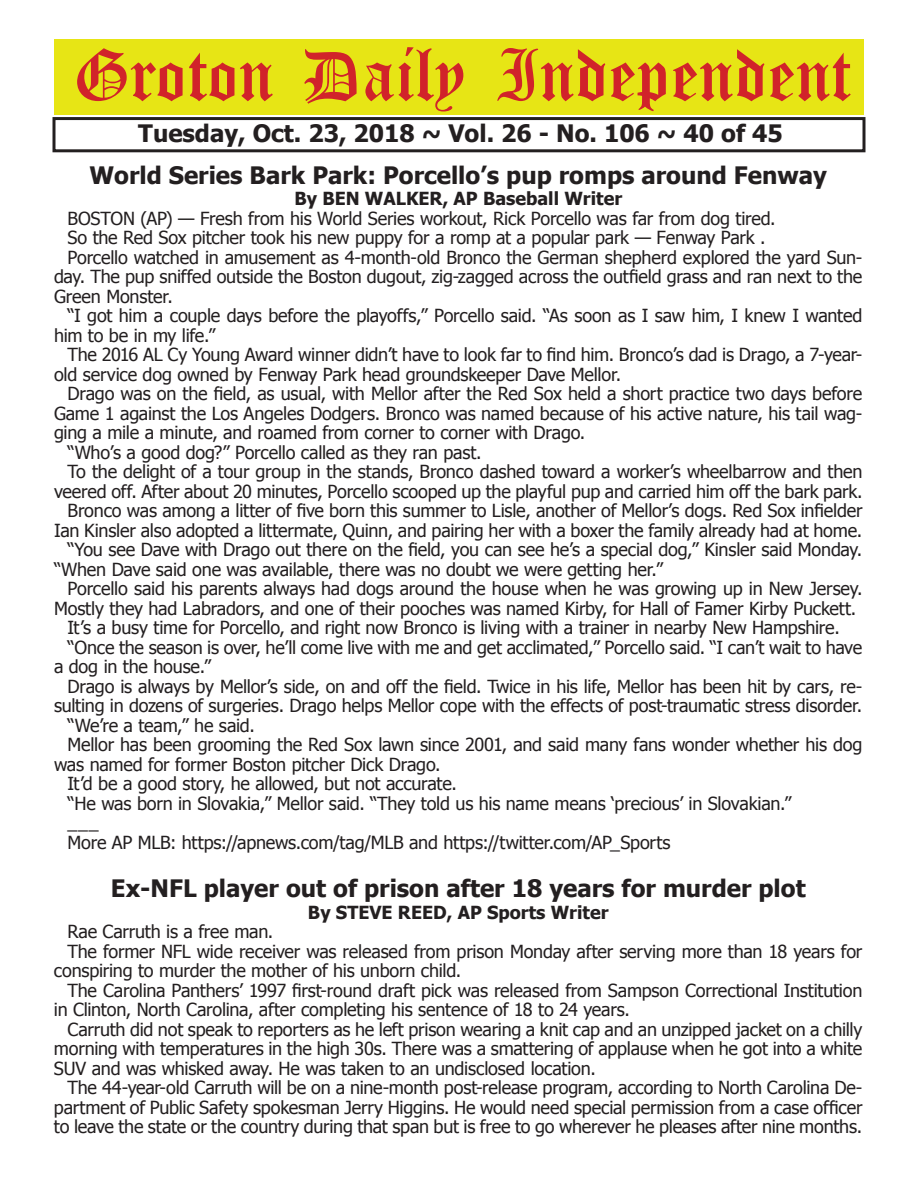
<style>
.page{position:relative;width:918px;height:1188px;background:#fff}
.page>*{position:absolute;margin:0;border:0;box-sizing:border-box;transform-origin:0 0}
.t1{font:54px "Old English Five";color:#d1232a}
.t2{font:700 24px "Tahoma";color:#231f20}
.t3{font:18px "Tahoma";letter-spacing:-.01em;color:#231f20}
.t4{font:700 18px "Tahoma";color:#231f20}
</style>
<div class="page">
<div style="left:52px;top:117px;width:814px;height:35px;border:3px solid #231f20"></div>
<div style="left:54px;top:40px;width:810px;height:75px;background:#e7e515"></div>
<h1 class="t1" style="left:73px;top:50px;width:779px">Groton Daily Independent</h1>
<h2 class="t2" style="left:138px;top:116px;width:646px">Tuesday, Oct. 23, 2018 ~ Vol. 26 - No. 106 ~ 40 of 45</h2>
<h2 class="t2" style="left:90px;top:158px;width:739px">World Series Bark Park: Porcello’s pup romps around Fenway</h2>
<p class="t4" style="left:294px;top:186px;width:329px">By BEN WALKER, AP Baseball Writer</p>
<p class="t3" style="left:68px;top:206px;width:710px">BOSTON (AP) — Fresh from his World Series workout, Rick Porcello was far from dog tired.</p>
<p class="t3" style="left:68px;top:226px;width:700px">So the Red Sox pitcher took his new puppy for a romp at a popular park — Fenway Park .</p>
<p class="t3" style="left:68px;top:245px;width:796px">Porcello watched in amusement as 4-month-old Bronco the German shepherd explored the yard Sun-</p>
<p class="t3" style="left:54px;top:265px;width:810px">day. The pup sniffed outside the Boston dugout, zig-zagged across the outfield grass and ran next to the</p>
<p class="t3" style="left:54px;top:284px;width:120px">Green Monster.</p>
<p class="t3" style="left:68px;top:304px;width:796px">“I got him a couple days before the playoffs,” Porcello said. “As soon as I saw him, I knew I wanted</p>
<p class="t3" style="left:54px;top:323px;width:163px">him to be in my life.”</p>
<p class="t3" style="left:68px;top:343px;width:796px">The 2016 AL Cy Young Award winner didn’t have to look far to find him. Bronco’s dad is Drago, a 7-year-</p>
<p class="t3" style="left:54px;top:362px;width:569px">old service dog owned by Fenway Park head groundskeeper Dave Mellor.</p>
<p class="t3" style="left:68px;top:382px;width:796px">Drago was on the field, as usual, with Mellor after the Red Sox held a short practice two days before</p>
<p class="t3" style="left:54px;top:401px;width:810px">Game 1 against the Los Angeles Dodgers. Bronco was named because of his active nature, his tail wag-</p>
<p class="t3" style="left:54px;top:421px;width:533px">ging a mile a minute, and roamed from corner to corner with Drago.</p>
<p class="t3" style="left:68px;top:440px;width:416px">“Who’s a good dog?” Porcello called as they ran past.</p>
<p class="t3" style="left:68px;top:460px;width:797px">To the delight of a tour group in the stands, Bronco dashed toward a worker’s wheelbarrow and then</p>
<p class="t3" style="left:54px;top:479px;width:810px">veered off. After about 20 minutes, Porcello scooped up the playful pup and carried him off the bark park.</p>
<p class="t3" style="left:68px;top:499px;width:797px">Bronco was among a litter of five born this summer to Lisle, another of Mellor’s dogs. Red Sox infielder</p>
<p class="t3" style="left:54px;top:518px;width:810px">Ian Kinsler also adopted a littermate, Quinn, and pairing her with a boxer the family already had at home.</p>
<p class="t3" style="left:68px;top:538px;width:796px">“You see Dave with Drago out there on the field, you can see he’s a special dog,” Kinsler said Monday.</p>
<p class="t3" style="left:54px;top:557px;width:610px">“When Dave said one was available, there was no doubt we were getting her.”</p>
<p class="t3" style="left:68px;top:577px;width:797px">Porcello said his parents always had dogs around the house when he was growing up in New Jersey.</p>
<p class="t3" style="left:54px;top:596px;width:804px">Mostly they had Labradors, and one of their pooches was named Kirby, for Hall of Famer Kirby Puckett.</p>
<p class="t3" style="left:68px;top:616px;width:774px">It’s a busy time for Porcello, and right now Bronco is living with a trainer in nearby New Hampshire.</p>
<p class="t3" style="left:68px;top:635px;width:796px">“Once the season is over, he’ll come live with me and get acclimated,” Porcello said. “I can’t wait to have</p>
<p class="t3" style="left:54px;top:655px;width:159px">a dog in the house.”</p>
<p class="t3" style="left:68px;top:674px;width:796px">Drago is always by Mellor’s side, on and off the field. Twice in his life, Mellor has been hit by cars, re-</p>
<p class="t3" style="left:54px;top:694px;width:810px">sulting in dozens of surgeries. Drago helps Mellor cope with the effects of post-traumatic stress disorder.</p>
<p class="t3" style="left:68px;top:713px;width:189px">“We’re a team,” he said.</p>
<p class="t3" style="left:68px;top:733px;width:796px">Mellor has been grooming the Red Sox lawn since 2001, and said many fans wonder whether his dog</p>
<p class="t3" style="left:54px;top:752px;width:388px">was named for former Boston pitcher Dick Drago.</p>
<p class="t3" style="left:68px;top:772px;width:391px">It’d be a good story, he allowed, but not accurate.</p>
<p class="t3" style="left:68px;top:791px;width:725px">“He was born in Slovakia,” Mellor said. “They told us his name means ‘precious’ in Slovakian.”</p>
<p class="t3" style="left:68px;top:811px;width:33px">___</p>
<p class="t3" style="left:68px;top:830px;width:604px">More AP MLB: https://apnews.com/tag/MLB and https://twitter.com/AP_Sports</p>
<h2 class="t2" style="left:111px;top:872px;width:696px">Ex-NFL player out of prison after 18 years for murder plot</h2>
<p class="t4" style="left:308px;top:900px;width:302px">By STEVE REED, AP Sports Writer</p>
<p class="t3" style="left:67px;top:920px;width:207px">Rae Carruth is a free man.</p>
<p class="t3" style="left:67px;top:939px;width:796px">The former NFL wide receiver was released from prison Monday after serving more than 18 years for</p>
<p class="t3" style="left:54px;top:959px;width:409px">conspiring to murder the mother of his unborn child.</p>
<p class="t3" style="left:67px;top:978px;width:796px">The Carolina Panthers’ 1997 first-round draft pick was released from Sampson Correctional Institution</p>
<p class="t3" style="left:54px;top:998px;width:578px">in Clinton, North Carolina, after completing his sentence of 18 to 24 years.</p>
<p class="t3" style="left:67px;top:1017px;width:796px">Carruth did not speak to reporters as he left prison wearing a knit cap and an unzipped jacket on a chilly</p>
<p class="t3" style="left:54px;top:1037px;width:810px">morning with temperatures in the high 30s. There was a smattering of applause when he got into a white</p>
<p class="t3" style="left:54px;top:1056px;width:543px">SUV and was whisked away. He was taken to an undisclosed location.</p>
<p class="t3" style="left:67px;top:1076px;width:796px">The 44-year-old Carruth will be on a nine-month post-release program, according to North Carolina De-</p>
<p class="t3" style="left:54px;top:1095px;width:810px">partment of Public Safety spokesman Jerry Higgins. He would need special permission from a case officer</p>
<p class="t3" style="left:54px;top:1115px;width:810px">to leave the state or the country during that span but is free to go wherever he pleases after nine months.</p>
</div>
